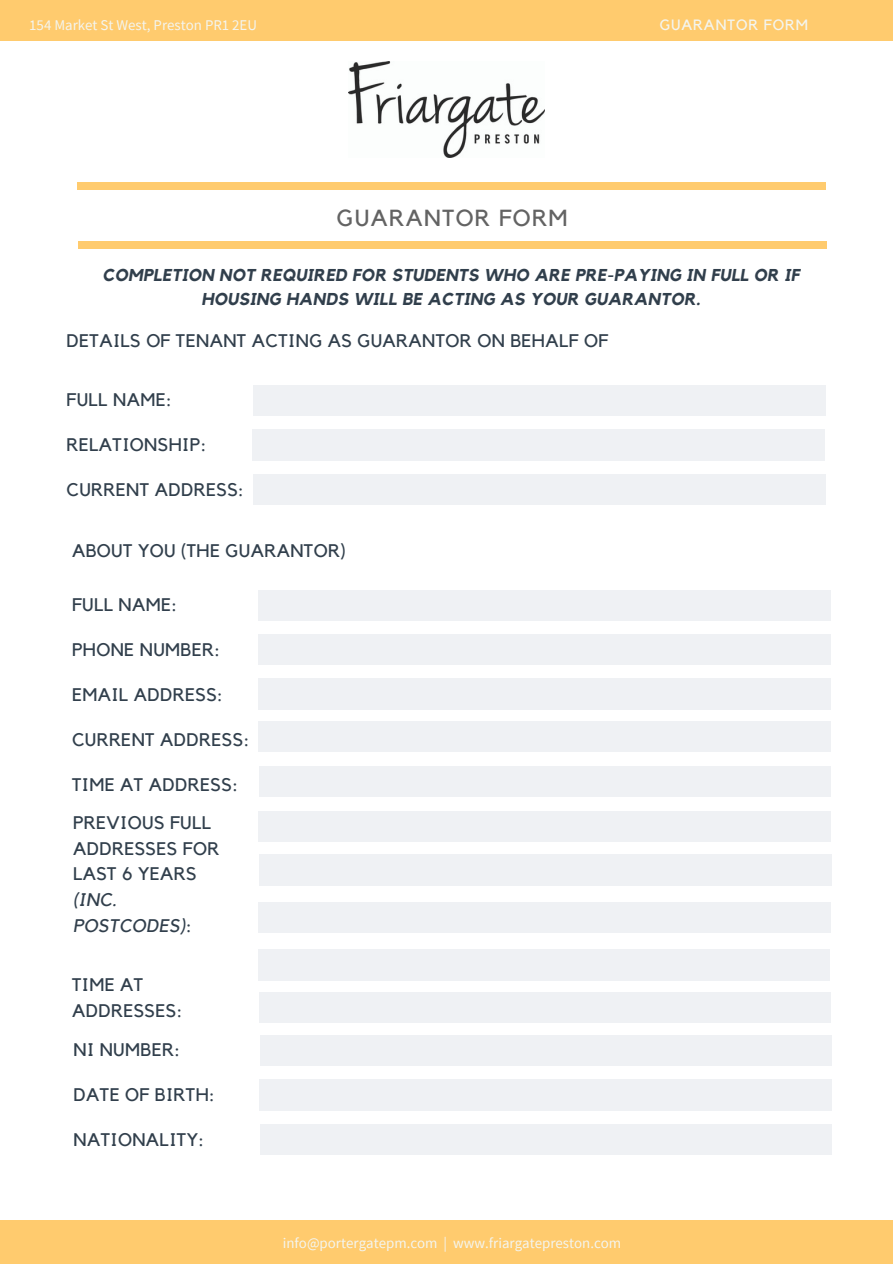
<style>
.page{position:relative;width:893px;height:1264px;background:#fff}
.page>*{position:absolute;margin:0;border:0;box-sizing:border-box;transform-origin:0 0}
.t1{font:23.1px "Kollektif";letter-spacing:.06em;color:#636363}
.t2{font:18.15px/25.8px "Kollektif";letter-spacing:.02em;color:#313f4c}
.t3{font:italic 700 17.1px/24.8px "Kollektif";letter-spacing:.02em;color:#313f4c;text-align:center}
.t4{font:14.85px "Source Sans Pro";color:#f4f5ef}
.t5{font:14.85px "Kollektif";letter-spacing:.06em;color:#f4f5ef}
.s1{font-style:italic}
</style>
<div class="page">
<div style="left:0;top:0;width:892px;height:40px;background:#ffcb6e"></div>
<div style="left:77px;top:182px;width:748px;height:7px;background:#ffcb6e"></div>
<div style="left:79px;top:242px;width:748px;height:6px;background:#ffcb6e"></div>
<div style="left:0;top:1220px;width:892px;height:43px;background:#ffcb6e"></div>
<div style="left:253px;top:385px;width:572px;height:31px;background:#eff1f4"></div>
<div style="left:253px;top:429px;width:571px;height:31px;background:#eff1f4"></div>
<div style="left:253px;top:474px;width:572px;height:30px;background:#eff1f4"></div>
<div style="left:258px;top:590px;width:572px;height:30px;background:#eff1f4"></div>
<div style="left:258px;top:634px;width:572px;height:30px;background:#eff1f4"></div>
<div style="left:258px;top:679px;width:572px;height:30px;background:#eff1f4"></div>
<div style="left:259px;top:721px;width:571px;height:30px;background:#eff1f4"></div>
<div style="left:259px;top:854px;width:572px;height:31px;background:#eff1f4"></div>
<div style="left:258px;top:902px;width:572px;height:30px;background:#eff1f4"></div>
<div style="left:259px;top:766px;width:571px;height:30px;background:#eff1f4"></div>
<div style="left:258px;top:949px;width:571px;height:31px;background:#eff1f4"></div>
<div style="left:259px;top:992px;width:571px;height:30px;background:#eff1f4"></div>
<div style="left:260px;top:1035px;width:571px;height:30px;background:#eff1f4"></div>
<div style="left:260px;top:1079px;width:571px;height:30px;background:#eff1f4"></div>
<div style="left:260px;top:1124px;width:571px;height:30px;background:#eff1f4"></div>
<div style="left:258px;top:811px;width:572px;height:30px;background:#eff1f4"></div>
<img style="left:348px;top:61px;width:196px;height:97px">
<p class="t4" style="left:29px;top:15px;width:229px">154 Market St West, Preston PR1 2EU</p>
<p class="t1" style="left:337px;top:207px;width:232px">GUARANTOR FORM</p>
<p class="t5" style="left:659px;top:18px;width:150px">GUARANTOR FORM</p>
<p class="t3" style="left:103px;top:263px;width:698px">COMPLETION NOT REQUIRED FOR STUDENTS WHO ARE PRE-PAYING IN FULL OR IF<br>HOUSING HANDS WILL BE ACTING AS YOUR GUARANTOR.</p>
<p class="t2" style="left:66px;top:329px;width:543px">DETAILS OF TENANT ACTING AS GUARANTOR ON BEHALF OF</p>
<p class="t2" style="left:66px;top:387px;width:106px">FULL NAME:</p>
<p class="t2" style="left:66px;top:432px;width:141px">RELATIONSHIP:</p>
<p class="t2" style="left:66px;top:477px;width:179px">CURRENT ADDRESS:</p>
<p class="t2" style="left:72px;top:538px;width:275px">ABOUT YOU (THE GUARANTOR)</p>
<p class="t2" style="left:72px;top:592px;width:106px">FULL NAME:</p>
<p class="t2" style="left:72px;top:637px;width:149px">PHONE NUMBER:</p>
<p class="t2" style="left:72px;top:682px;width:152px">EMAIL ADDRESS:</p>
<p class="t2" style="left:72px;top:727px;width:179px">CURRENT ADDRESS:</p>
<p class="t2" style="left:72px;top:772px;width:167px">TIME AT ADDRESS:</p>
<p class="t2" style="left:73px;top:810px;width:148px">PREVIOUS FULL<br>ADDRESSES FOR<br>LAST 6 YEARS <span class="s1">(INC.<br>POSTCODES)</span>:</p>
<p class="t2" style="left:72px;top:972px;width:112px">TIME AT<br>ADDRESSES:</p>
<p class="t2" style="left:73px;top:1037px;width:108px">NI NUMBER:</p>
<p class="t2" style="left:73px;top:1082px;width:143px">DATE OF BIRTH:</p>
<p class="t2" style="left:73px;top:1127px;width:132px">NATIONALITY:</p>
<p class="t4" style="left:283px;top:1233px;width:340px">info@portergatepm.com | www.friargatepreston.com</p>
</div>
